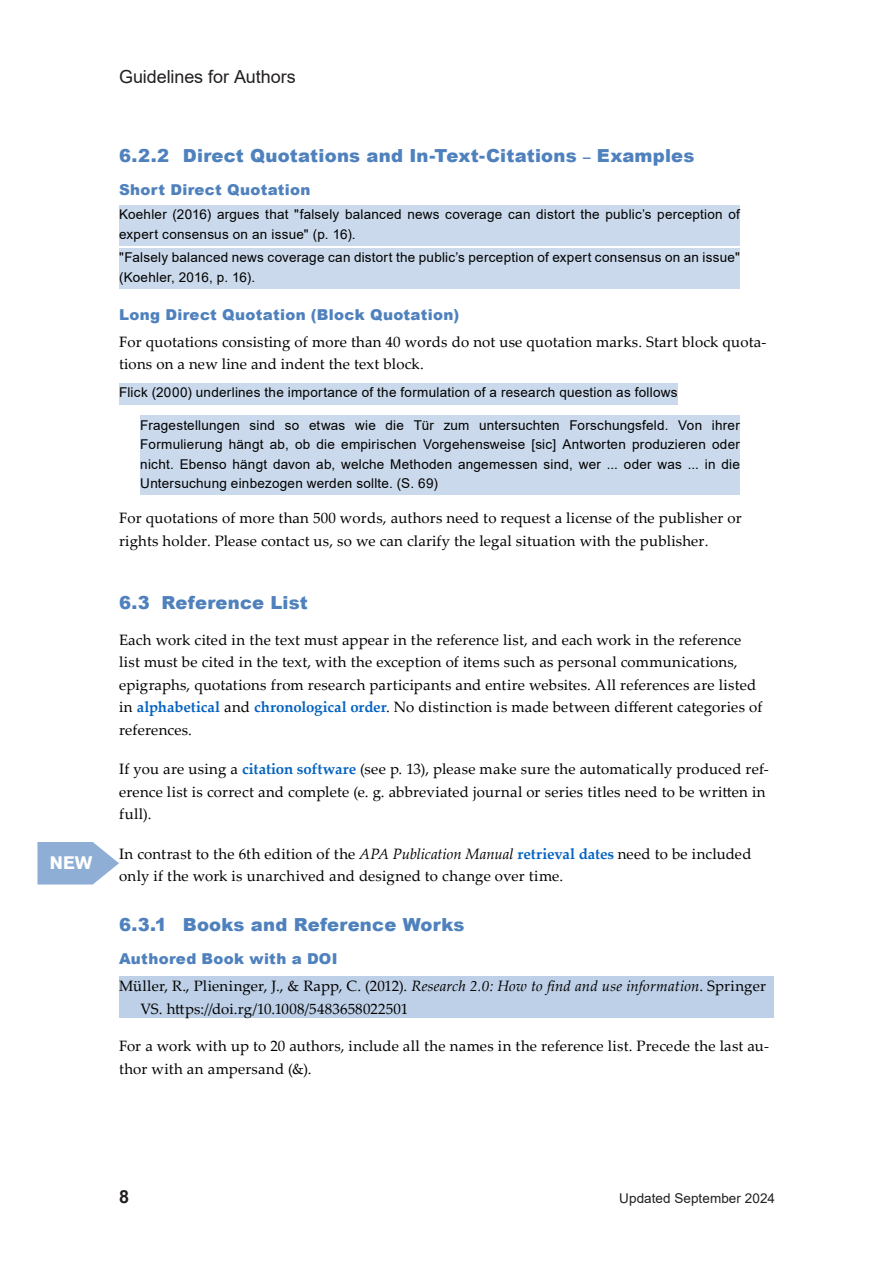
<style>
.page{position:relative;width:893px;height:1263px;background:#fff}
.page>*{position:absolute;margin:0;border:0;box-sizing:border-box;transform-origin:0 0}
.t1{font:900 18px "Arial";letter-spacing:.01em;color:#4f81bd}
.t2{font:18px "Arial";letter-spacing:-.005em;color:#231f20}
.t3{font:700 18px "Akzidenz Grotesk Pro";color:#fff}
.t4{font:700 18px "Arial";color:#231f20}
.t5{font:15px/22.5px "Palatino Linotype";letter-spacing:.01em;color:#000}
.t6{font:900 15px "Arial";letter-spacing:.02em;color:#4f81bd}
.t7{font:13.5px/19.5px "Arial";letter-spacing:.02em;color:#000}
.t8{font:13.5px "Arial";letter-spacing:.005em;color:#231f20}
.s1{font-size:15px}
.s2{font-weight:700;color:#0563c1}
.s3{font-style:italic}
</style>
<div class="page">
<div style="left:119px;top:205px;width:621px;height:41px;background:#cad9eb"></div>
<div style="left:119px;top:248px;width:621px;height:41px;background:#cad9eb"></div>
<div style="left:119px;top:383px;width:558px;height:21px;background:#cad9eb"></div>
<div style="left:140px;top:415px;width:600px;height:80px;background:#cad9eb"></div>
<div style="left:119px;top:976px;width:655px;height:42px;background:#bed0e7"></div>
<svg style="left:37px;top:842px;width:82px;height:42px"></svg>
<p class="t3" style="left:50px;top:851px;width:44px">NEW</p>
<p class="t2" style="left:119px;top:65px;width:178px">Guidelines for Authors</p>
<p class="t1" style="left:119px;top:142px;width:577px">6.2.2 Direct Quotations and In-Text-Citations <span class="s1">–</span> Examples</p>
<p class="t6" style="left:119px;top:179px;width:193px">Short Direct Quotation</p>
<p class="t7" style="left:119px;top:205px;width:622px">Koehler (2016) argues that "falsely balanced news coverage can distort the public’s perception of expert consensus on an issue" (p. 16).</p>
<p class="t7" style="left:119px;top:248px;width:622px">"Falsely balanced news coverage can distort the public’s perception of expert consensus on an issue" (Koehler, 2016, p. 16).</p>
<p class="t6" style="left:119px;top:304px;width:342px">Long Direct Quotation (Block Quotation)</p>
<p class="t5" style="left:119px;top:330px;width:649px">For quotations consisting of more than 40 words do not use quotation marks. Start block quota&shy;tions on a new line and indent the text block.</p>
<p class="t7" style="left:119px;top:383px;width:560px">Flick (2000) underlines the importance of the formulation of a research question as follows</p>
<p class="t7" style="left:140px;top:415px;width:601px;text-align:justify">Fragestellungen sind so etwas wie die Tür zum untersuchten Forschungsfeld. Von ihrer Formulierung hängt ab, ob die empirischen Vorgehensweise [sic] Antworten produzieren oder nicht. Ebenso hängt davon ab, welche Methoden angemessen sind, wer ... oder was ... in die Untersuchung einbezogen werden sollte. (S. 69)</p>
<p class="t5" style="left:119px;top:506px;width:624px">For quotations of more than 500 words, authors need to request a license of the publisher or rights holder. Please contact us, so we can clarify the legal situation with the publisher.</p>
<p class="t1" style="left:119px;top:590px;width:190px">6.3 Reference List</p>
<p class="t5" style="left:119px;top:628px;width:645px">Each work cited in the text must appear in the reference list, and each work in the reference list must be cited in the text, with the exception of items such as personal communications, epigraphs, quotations from research participants and entire websites. All references are listed in <span class="s2">alphabetical</span> and <span class="s2">chronological order</span>. No distinction is made between different categories of references.</p>
<p class="t5" style="left:119px;top:757px;width:651px">If you are using a <span class="s2">citation software</span> (see p. 13), please make sure the automatically produced ref&shy;erence list is correct and complete (e. g. abbreviated journal or series titles need to be written in full).</p>
<p class="t5" style="left:119px;top:842px;width:634px">In contrast to the 6th edition of the <span class="s3">APA Publication Manual</span> <span class="s2">retrieval dates</span> need to be included only if the work is unarchived and designed to change over time.</p>
<p class="t1" style="left:119px;top:911px;width:347px">6.3.1 Books and Reference Works</p>
<p class="t6" style="left:119px;top:948px;width:220px">Authored Book with a DOI</p>
<p class="t5" style="left:140px;top:974px;width:627px;text-indent:-21px">Müller, R., Plieninger, J., &amp; Rapp, C. (2012). <span class="s3">Research 2.0: How to find and use information</span>. Springer<br>VS. https://doi.rg/10.1008/5483658022501</p>
<p class="t5" style="left:119px;top:1034px;width:651px">For a work with up to 20 authors, include all the names in the reference list. Precede the last au&shy;thor with an ampersand (&amp;).</p>
<p class="t4" style="left:119px;top:1184px;width:12px">8</p>
<p class="t8" style="left:619px;top:1188px;width:157px">Updated September 2024</p>
</div>
